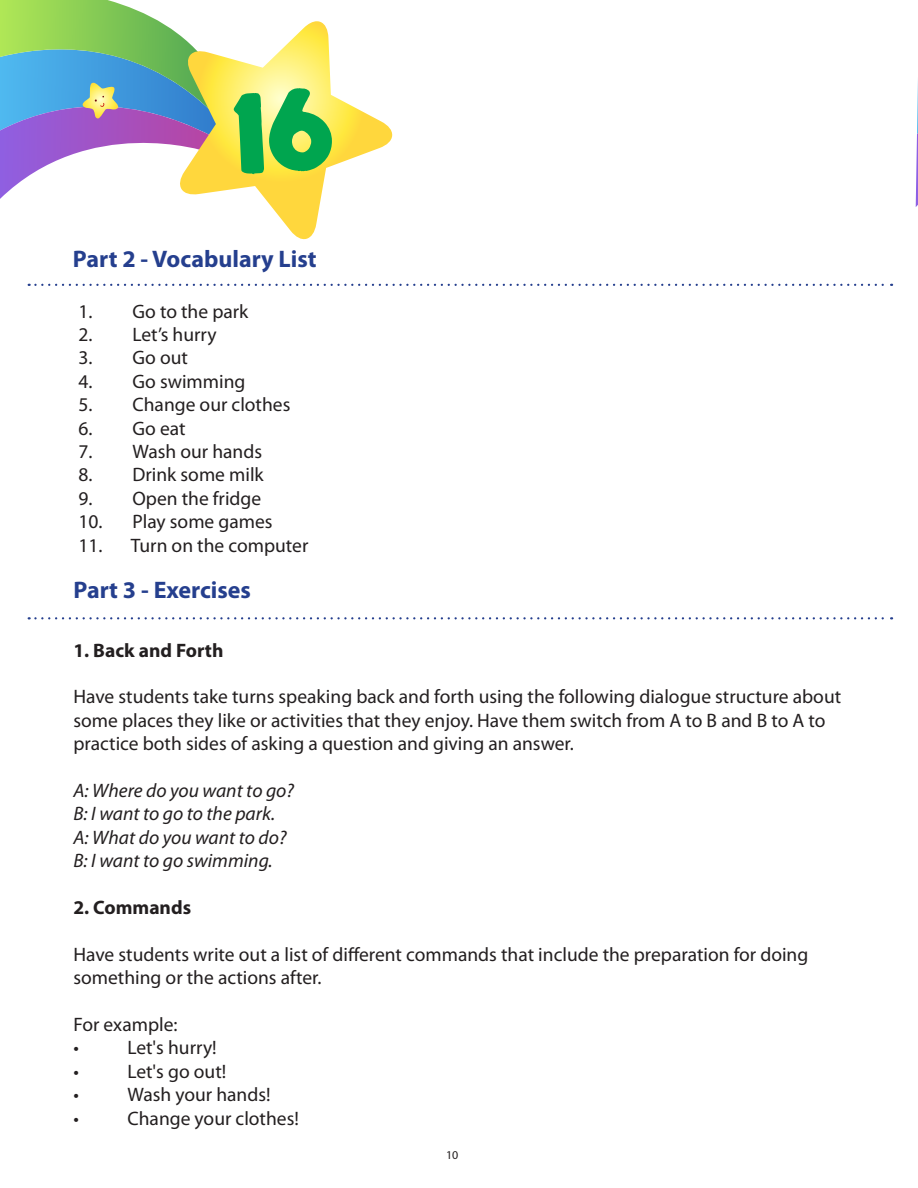
<style>
.page{position:relative;width:918px;height:1188px;background:#fff}
.page>*{position:absolute;margin:0;border:0;box-sizing:border-box;transform-origin:0 0}
.t1{font:108px "Alpha Fridge Magnets";color:#00a54f}
.t2{font:700 24px "Myriad Pro";color:#253f8e}
.t3{font:19.5px/23.4px "Myriad Pro";color:#231f20}
.t4{font:italic 19.5px "Myriad Pro";color:#231f20}
.t5{font:700 19.5px "Myriad Pro";color:#231f20}
.t6{font:12px "Myriad Pro";color:#231f20}
</style>
<div class="page">
<svg style="left:243px;top:21px;width:150px;height:219px"></svg>
<svg style="left:0;top:0;width:243px;height:199px"></svg>
<svg style="left:915px;top:80px;width:3px;height:127px"></svg>
<svg style="left:29px;top:284px;width:863px;height:2px"></svg>
<svg style="left:29px;top:617px;width:863px;height:2px"></svg>
<p class="t1" style="left:231px;top:58px;width:105px">16</p>
<p class="t2" style="left:73px;top:243px;width:245px">Part 2 - Vocabulary List</p>
<p class="t3" style="left:78px;top:299px;width:171px">1. Go to the park</p>
<p class="t3" style="left:78px;top:322px;width:140px">2. Let’s hurry</p>
<p class="t3" style="left:78px;top:346px;width:111px">3. Go out</p>
<p class="t3" style="left:78px;top:369px;width:168px">4. Go swimming</p>
<p class="t3" style="left:78px;top:393px;width:213px">5. Change our clothes</p>
<p class="t3" style="left:78px;top:416px;width:109px">6. Go eat</p>
<p class="t3" style="left:78px;top:439px;width:185px">7. Wash our hands</p>
<p class="t3" style="left:78px;top:463px;width:187px">8. Drink some milk</p>
<p class="t3" style="left:78px;top:486px;width:184px">9. Open the fridge</p>
<p class="t3" style="left:78px;top:510px;width:196px">10. Play some games</p>
<p class="t3" style="left:78px;top:533px;width:231px">11. Turn on the computer</p>
<p class="t2" style="left:74px;top:574px;width:179px">Part 3 - Exercises</p>
<p class="t5" style="left:74px;top:637px;width:151px">1. Back and Forth</p>
<p class="t3" style="left:74px;top:685px;width:769px">Have students take turns speaking back and forth using the following dialogue structure about some places they like or activities that they enjoy. Have them switch from A to B and B to A to practice both sides of asking a question and giving an answer.</p>
<p class="t4" style="left:74px;top:778px;width:222px">A: Where do you want to go?</p>
<p class="t4" style="left:74px;top:802px;width:203px">B: I want to go to the park.</p>
<p class="t4" style="left:74px;top:825px;width:215px">A: What do you want to do?</p>
<p class="t4" style="left:74px;top:849px;width:201px">B: I want to go swimming.</p>
<p class="t5" style="left:74px;top:895px;width:119px">2. Commands</p>
<p class="t3" style="left:74px;top:942px;width:736px">Have students write out a list of different commands that include the preparation for doing something or the actions after.</p>
<p class="t3" style="left:74px;top:1012px;width:106px">For example:</p>
<p class="t3" style="left:74px;top:1036px;width:7px">•</p>
<p class="t3" style="left:127px;top:1036px;width:91px">Let's hurry!</p>
<p class="t3" style="left:74px;top:1059px;width:7px">•</p>
<p class="t3" style="left:127px;top:1059px;width:100px">Let's go out!</p>
<p class="t3" style="left:74px;top:1083px;width:7px">•</p>
<p class="t3" style="left:127px;top:1083px;width:145px">Wash your hands!</p>
<p class="t3" style="left:74px;top:1106px;width:7px">•</p>
<p class="t3" style="left:127px;top:1106px;width:173px">Change your clothes!</p>
<p class="t6" style="left:446px;top:1148px;width:14px">10</p>
</div>
